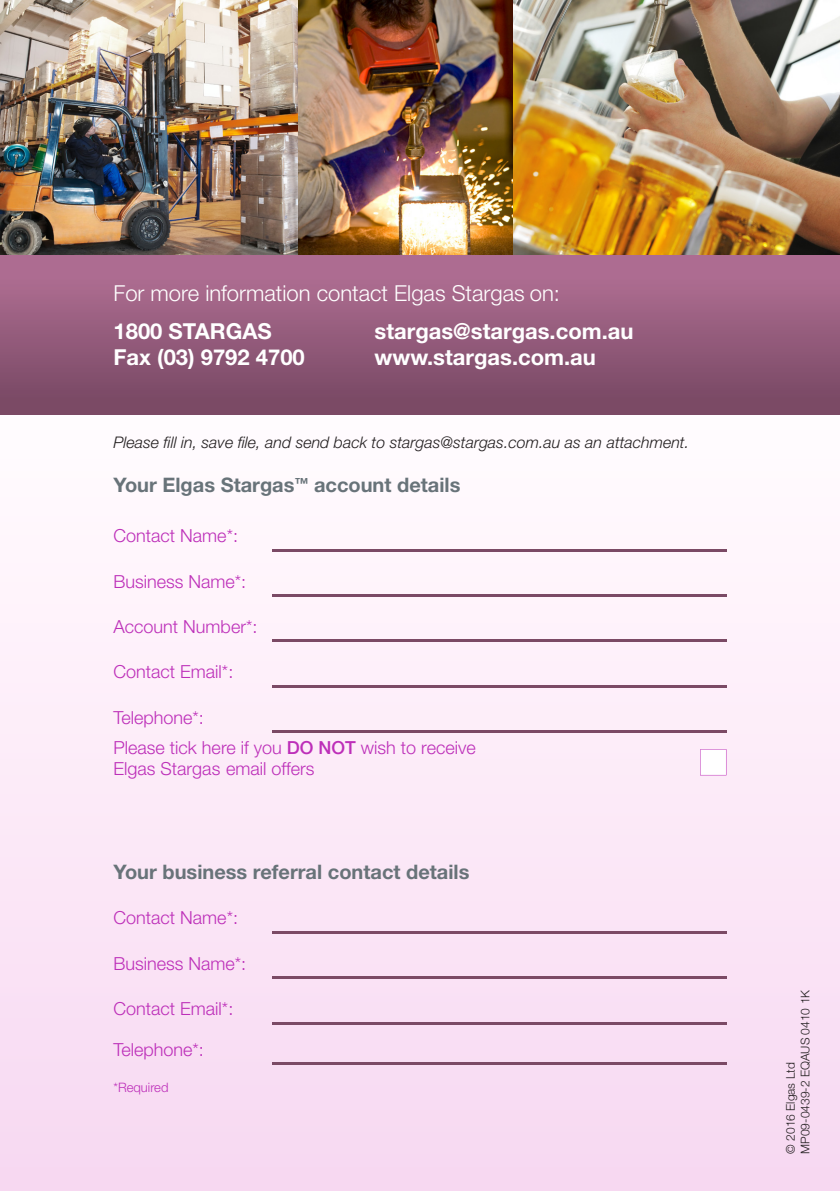
<style>
.page{position:relative;width:840px;height:1191px;background:#fff}
.page>*{position:absolute;margin:0;border:0;box-sizing:border-box;transform-origin:0 0}
.t1{font:700 22px/26.4px "Helvetica Neue";color:#fff}
.t2{font:300 22px "Helvetica Neue";color:#fff}
.t3{font:700 20px "Helvetica Neue";color:#687379}
.t4{font:300 18px/30.2px "Helvetica Neue";color:#bd2fb9}
.t5{font:italic 300 16px "Helvetica Neue";color:#231f20}
.t6{font:300 13px "Helvetica Neue";color:#bd2fb9}
.t7{font:300 12px/14.4px "Helvetica Neue";color:#231f20}
.s1{font-weight:500}
</style>
<div class="page">
<img style="left:0;top:0;width:298px;height:255px">
<img style="left:298px;top:0;width:215px;height:255px">
<img style="left:513px;top:0;width:326px;height:255px">
<div style="left:0;top:391px;width:839px;height:800px;background:linear-gradient(to bottom,#fffcfd,#f7d7f1)"></div>
<hr style="left:272px;top:549px;width:396px;height:2px;background:#7b4a65">
<hr style="left:668px;top:549px;width:58px;height:2px;background:#7b4a65">
<hr style="left:272px;top:594px;width:396px;height:2px;background:#7b4a65">
<hr style="left:668px;top:594px;width:58px;height:2px;background:#7b4a65">
<hr style="left:272px;top:640px;width:396px;height:2px;background:#7b4a65">
<hr style="left:668px;top:640px;width:58px;height:2px;background:#7b4a65">
<hr style="left:272px;top:685px;width:396px;height:2px;background:#7b4a65">
<hr style="left:668px;top:685px;width:58px;height:2px;background:#7b4a65">
<hr style="left:272px;top:730px;width:396px;height:2px;background:#7b4a65">
<hr style="left:668px;top:730px;width:58px;height:2px;background:#7b4a65">
<hr style="left:272px;top:931px;width:396px;height:2px;background:#7b4a65">
<hr style="left:668px;top:931px;width:58px;height:2px;background:#7b4a65">
<hr style="left:272px;top:976px;width:396px;height:2px;background:#7b4a65">
<hr style="left:668px;top:976px;width:58px;height:2px;background:#7b4a65">
<hr style="left:272px;top:1022px;width:396px;height:2px;background:#7b4a65">
<hr style="left:668px;top:1022px;width:58px;height:2px;background:#7b4a65">
<hr style="left:272px;top:1063px;width:396px;height:2px;background:#7b4a65">
<hr style="left:668px;top:1063px;width:58px;height:2px;background:#7b4a65">
<svg style="left:699px;top:749px;width:27px;height:26px"></svg>
<div style="left:0;top:255px;width:839px;height:159px;background:linear-gradient(to bottom,#b47196,#764762)"></div>
<p class="t2" style="left:113px;top:280px;width:447px">For more information contact Elgas Stargas on:</p>
<p class="t1" style="left:113px;top:317px;width:193px">1800 STARGAS<br>Fax (03) 9792 4700</p>
<p class="t1" style="left:374px;top:317px;width:260px">stargas@stargas.com.au www.stargas.com.au</p>
<p class="t5" style="left:113px;top:432px;width:577px">Please fill in, save file, and send back to stargas@stargas.com.au as an attachment.</p>
<p class="t3" style="left:113px;top:472px;width:348px">Your Elgas Stargas<sup>™</sup> account details</p>
<p class="t4" style="left:113px;top:520px;width:126px">Contact Name*:</p>
<p class="t4" style="left:113px;top:565px;width:134px">Business Name*:</p>
<p class="t4" style="left:113px;top:611px;width:145px">Account Number*:</p>
<p class="t4" style="left:113px;top:656px;width:121px">Contact Email*:</p>
<p class="t4" style="left:113px;top:701px;width:363px">Telephone*:<br>Please tick here if you <span class="s1">DO NOT</span> wish to receive</p>
<p class="t4" style="left:113px;top:753px;width:202px">Elgas Stargas email offers</p>
<p class="t3" style="left:113px;top:859px;width:357px">Your business referral contact details</p>
<p class="t4" style="left:113px;top:902px;width:126px">Contact Name*:</p>
<p class="t4" style="left:113px;top:948px;width:134px">Business Name*:</p>
<p class="t4" style="left:113px;top:993px;width:121px">Contact Email*:</p>
<p class="t4" style="left:113px;top:1034px;width:92px">Telephone*:</p>
<p class="t6" style="left:113px;top:1079px;width:56px">*Required</p>
<p class="t7" style="left:782px;top:1153px;width:165px;rotate:-90deg">© 2016 Elgas Ltd<br>MP09-0439-2 EQAUS 0410 1K</p>
</div>
